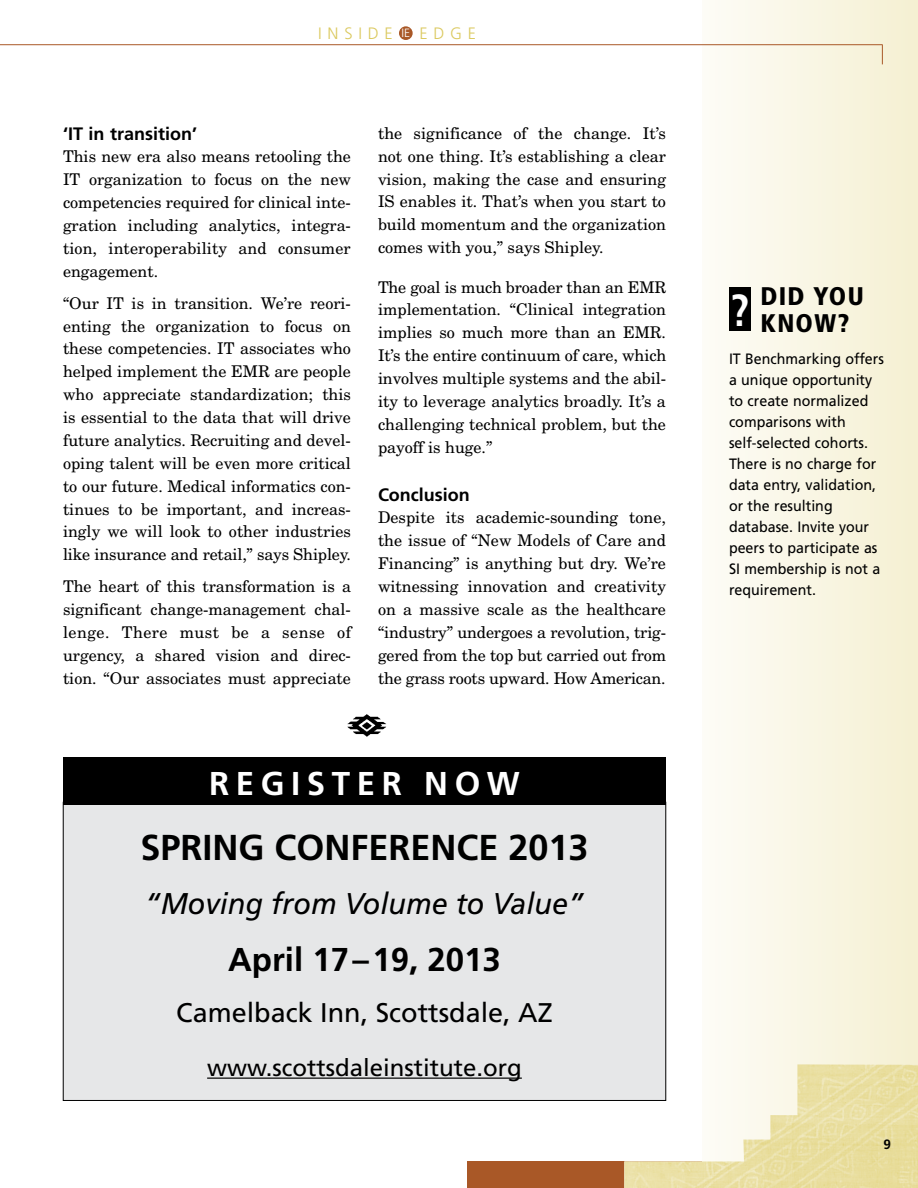
<style>
.page{position:relative;width:918px;height:1188px;background:#fff}
.page>*{position:absolute;margin:0;border:0;box-sizing:border-box;transform-origin:0 0}
.t1{font:700 condensed 45px "Frutiger";color:#fff;scale:.95 1}
.t2{font:700 36px "Frutiger";color:#000}
.t3{font:700 33px "Frutiger";color:#000}
.t4{font:700 33px "Frutiger";letter-spacing:.2em;color:#fff}
.t5{font:italic 30px "Frutiger";color:#000;scale:.96 1}
.t6{font:27px "Frutiger";color:#000}
.t7{font:900 condensed 25.5px/27px "Frutiger";letter-spacing:.05em;color:#000}
.t8{font:24px "Frutiger";color:#000}
.t9{font:700 18px "Frutiger";color:#000}
.t10{font:300 16.5px "Frutiger";letter-spacing:.35em;color:#dbc95f}
.t11{font:16.2px/23px "New Century Schlbk";color:#000;text-align:justify}
.t12{font:15px/21px "Frutiger";color:#000;scale:.95 1}
.t13{font:700 13.5px "Frutiger";color:#000}
.s1{font-size:12px;color:#fff}
</style>
<div class="page">
<div style="left:468px;top:1161px;width:269px;height:27px;background:#a95827"></div>
<div style="left:702px;top:0;width:216px;height:1188px;background:linear-gradient(to right,#fdfcf7,#f5f0d2)"></div>
<img style="left:624px;top:1064px;width:294px;height:124px">
<svg style="left:882px;top:44px;width:1px;height:20px"></svg>
<hr style="left:0;top:44px;width:882px;height:1px;background:#a95827">
<div style="left:399px;top:26px;width:14px;height:14px;background:#a95827;border-radius:50%"></div>
<img style="left:347px;top:714px;width:39px;height:23px">
<div style="left:729px;top:288px;width:22px;height:43px;background:#000"></div>
<div style="left:63px;top:802px;width:603px;height:298px;background:#e6e7e8"></div>
<div style="left:63px;top:757px;width:603px;height:47px;background:#000"></div>
<hr style="left:207px;top:1078px;width:315px;height:1px;background:#000">
<p class="t10" style="left:318px;top:24px;width:157px">INSI DE <span class="s1">IE</span> ED GE</p>
<p class="t9" style="left:63px;top:123px;width:136px">‘IT in transition’</p>
<p class="t11" style="left:63px;top:145px;width:290px">This new era also means retooling the IT organization to focus on the new competencies required for clinical inte&shy;gration including analytics, integra&shy;tion, interoperability and consumer engagement.</p>
<p class="t11" style="left:63px;top:291px;width:290px">“Our IT is in transition. We’re reori&shy;enting the organization to focus on these competencies. IT associates who helped implement the EMR are people who appreciate standardization; this is essential to the data that will drive future analytics. Recruiting and devel&shy;oping talent will be even more critical to our future. Medical informatics con&shy;tinues to be important, and increas&shy;ingly we will look to other industries like insurance and retail,” says Shipley.</p>
<p class="t11" style="left:63px;top:575px;width:290px">The heart of this transformation is a significant change-management chal&shy;lenge. There must be a sense of urgency, a shared vision and direc&shy;tion. “Our associates must appreciate</p>
<p class="t11" style="left:378px;top:121px;width:290px">the significance of the change. It’s not one thing. It’s establishing a clear vision, making the case and ensuring IS enables it. That’s when you start to build momentum and the organization comes with you,” says Shipley.</p>
<p class="t11" style="left:378px;top:275px;width:290px">The goal is much broader than an EMR implementation. “Clinical integration implies so much more than an EMR.<br>It’s the entire continuum of care, which involves multiple systems and the abil&shy;ity to leverage analytics broadly. It’s a challenging technical problem, but the payoff is huge.”</p>
<p class="t9" style="left:378px;top:484px;width:93px">Conclusion</p>
<p class="t11" style="left:378px;top:506px;width:290px">Despite its academic-sounding tone, the issue of “New Models of Care and Financing” is anything but dry. We’re witnessing innovation and creativity on a massive scale as the healthcare “industry” undergoes a revolution, trig&shy;gered from the top but carried out from the grass roots upward. How American.</p>
<h3 class="t4" style="left:209px;top:764px;width:312px">REGISTER NOW</h3>
<h2 class="t2" style="left:140px;top:826px;width:21px">spring</h2>
<h2 class="t2" style="left:274px;top:826px;width:316px">CONFERENCE 2013</h2>
<h3 class="t5" style="left:145px;top:886px;width:459px">“Moving from Volume to Value”</h3>
<h3 class="t3" style="left:228px;top:940px;width:274px">April 17–19, 2013</h3>
<h3 class="t6" style="left:176px;top:996px;width:378px">Camelback Inn, Scottsdale, AZ</h3>
<h3 class="t8" style="left:207px;top:1053px;width:316px">www.scottsdaleinstitute.org</h3>
<h3 class="t7" style="left:760px;top:283px;width:105px">DID YOU<br>KNOW?</h3>
<p class="t12" style="left:729px;top:348px;width:165px">IT Benchmarking offers a unique opportunity to create normalized comparisons with self-selected cohorts.<br>There is no charge for data entry, validation, or the resulting database. Invite your peers to participate as<br>SI membership is not a requirement.</p>
<h1 class="t1" style="left:730px;top:284px;width:22px">?</h1>
<p class="t13" style="left:883px;top:1136px;width:9px">9</p>
</div>
